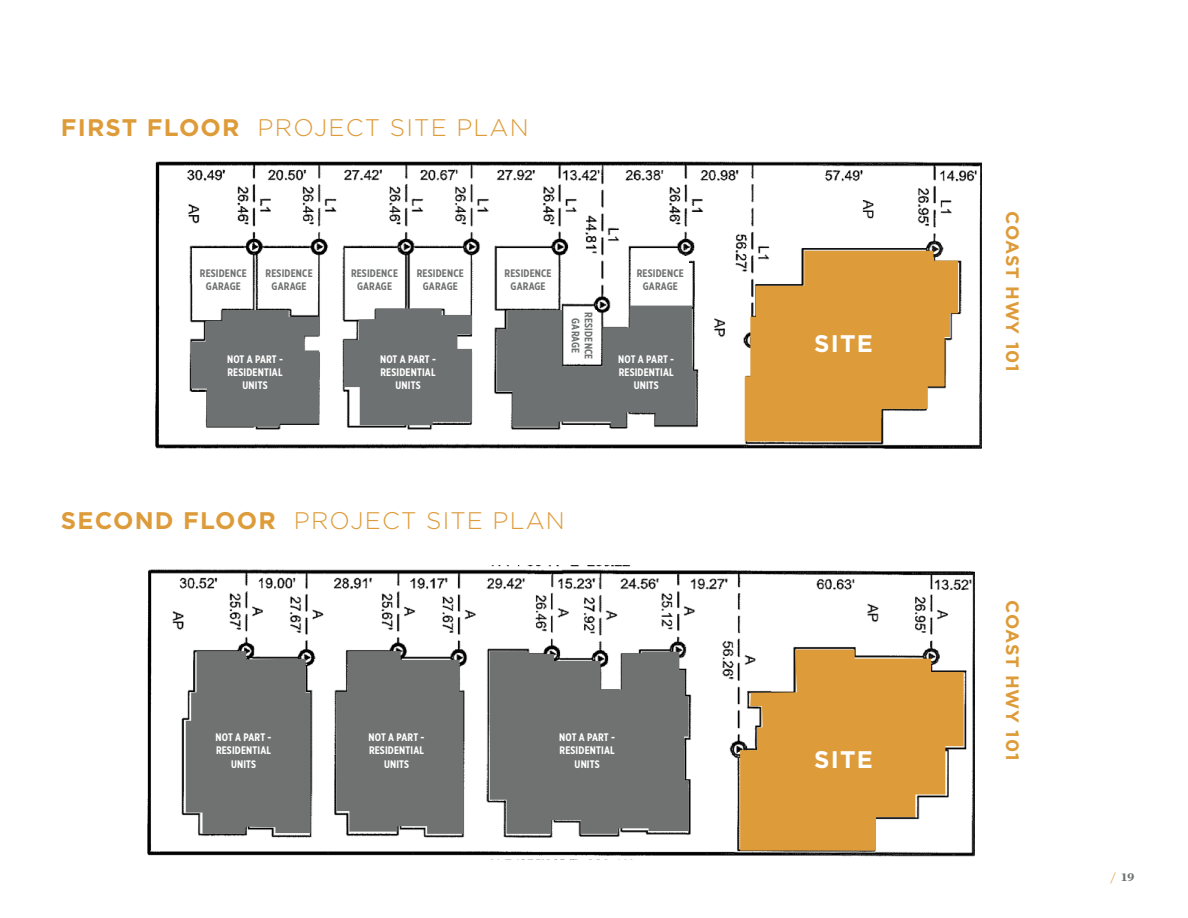
<style>
.page{position:relative;width:1188px;height:918px;background:#fff}
.page>*{position:absolute;margin:0;border:0;box-sizing:border-box;transform-origin:0 0}
.t1{font:300 24px "Gotham";letter-spacing:.05em;color:#de9b39}
.t2{font:700 24px "Gotham";letter-spacing:.05em;color:#fff}
.t3{font:700 18px "Gotham";letter-spacing:.035em;color:#de9b39}
.t4{font:700 12px "Chronicle Text G2";color:#707272}
.t5{font:700 10.95px/13px "Gotham X Narrow";letter-spacing:.015em;color:#fff;text-align:center}
.t6{font:700 10.95px/13px "Gotham X Narrow";letter-spacing:.015em;color:#707272;text-align:center}
.s1{font-weight:700}
.s2{font-weight:400;color:#de9b39}
</style>
<div class="page">
<img style="left:155px;top:161px;width:827px;height:288px">
<svg style="left:745px;top:251px;width:213px;height:190px;background:#dfa857"></svg>
<svg style="left:191px;top:310px;width:128px;height:117px;background:#7a7d7d"></svg>
<svg style="left:344px;top:308px;width:128px;height:117px;background:#7a7d7d"></svg>
<svg style="left:497px;top:306px;width:199px;height:121px;background:#7c7f7f"></svg>
<div style="left:195px;top:257px;width:57px;height:45px;background:#fff"></div>
<div style="left:261px;top:257px;width:57px;height:45px;background:#fff"></div>
<div style="left:346px;top:257px;width:57px;height:45px;background:#fff"></div>
<div style="left:412px;top:257px;width:57px;height:45px;background:#fff"></div>
<div style="left:500px;top:257px;width:57px;height:45px;background:#fff"></div>
<div style="left:632px;top:257px;width:57px;height:45px;background:#fff"></div>
<div style="left:569px;top:310px;width:28px;height:52px;background:#fff"></div>
<img style="left:147px;top:565px;width:827px;height:292px">
<svg style="left:740px;top:650px;width:224px;height:201px;fill:#de9b39"></svg>
<svg style="left:186px;top:651px;width:124px;height:183px;background:#767777"></svg>
<svg style="left:336px;top:651px;width:127px;height:183px;background:#767878"></svg>
<svg style="left:490px;top:651px;width:198px;height:183px;background:#777979"></svg>
<h1 class="t1" style="left:61px;top:113px;width:469px"><span class="s1">FIRST FLOOR</span> PROJECT SITE PLAN</h1>
<p class="t6" style="left:200px;top:266px;width:48px">RESIDENCE<br>GARAGE</p>
<p class="t6" style="left:266px;top:266px;width:48px">RESIDENCE<br>GARAGE</p>
<p class="t6" style="left:351px;top:266px;width:48px">RESIDENCE<br>GARAGE</p>
<p class="t6" style="left:417px;top:266px;width:48px">RESIDENCE<br>GARAGE</p>
<p class="t6" style="left:505px;top:266px;width:48px">RESIDENCE<br>GARAGE</p>
<p class="t6" style="left:637px;top:266px;width:48px">RESIDENCE<br>GARAGE</p>
<p class="t6" style="left:595px;top:312px;width:48px;rotate:90deg">RESIDENCE<br>GARAGE</p>
<p class="t5" style="left:227px;top:353px;width:57px">NOT A PART -<br>RESIDENTIAL<br>UNITS</p>
<p class="t5" style="left:380px;top:353px;width:57px">NOT A PART -<br>RESIDENTIAL<br>UNITS</p>
<p class="t5" style="left:618px;top:353px;width:57px">NOT A PART -<br>RESIDENTIAL<br>UNITS</p>
<h1 class="t1" style="left:61px;top:506px;width:506px"><span class="s1">SECOND FLOOR</span> PROJECT SITE PLAN</h1>
<p class="t5" style="left:216px;top:731px;width:57px">NOT A PART -<br>RESIDENTIAL<br>UNITS</p>
<p class="t5" style="left:369px;top:731px;width:57px">NOT A PART -<br>RESIDENTIAL<br>UNITS</p>
<p class="t5" style="left:559px;top:731px;width:57px">NOT A PART -<br>RESIDENTIAL<br>UNITS</p>
<h1 class="t2" style="left:814px;top:328px;width:60px">SITE</h1>
<h1 class="t2" style="left:814px;top:744px;width:60px">SITE</h1>
<h2 class="t3" style="left:1024px;top:211px;width:162px;rotate:90deg">COAST HWY 101</h2>
<h2 class="t3" style="left:1024px;top:600px;width:162px;rotate:90deg">COAST HWY 101</h2>
<p class="t4" style="left:1110px;top:867px;width:25px"><span class="s2">/</span> 19</p>
</div>
